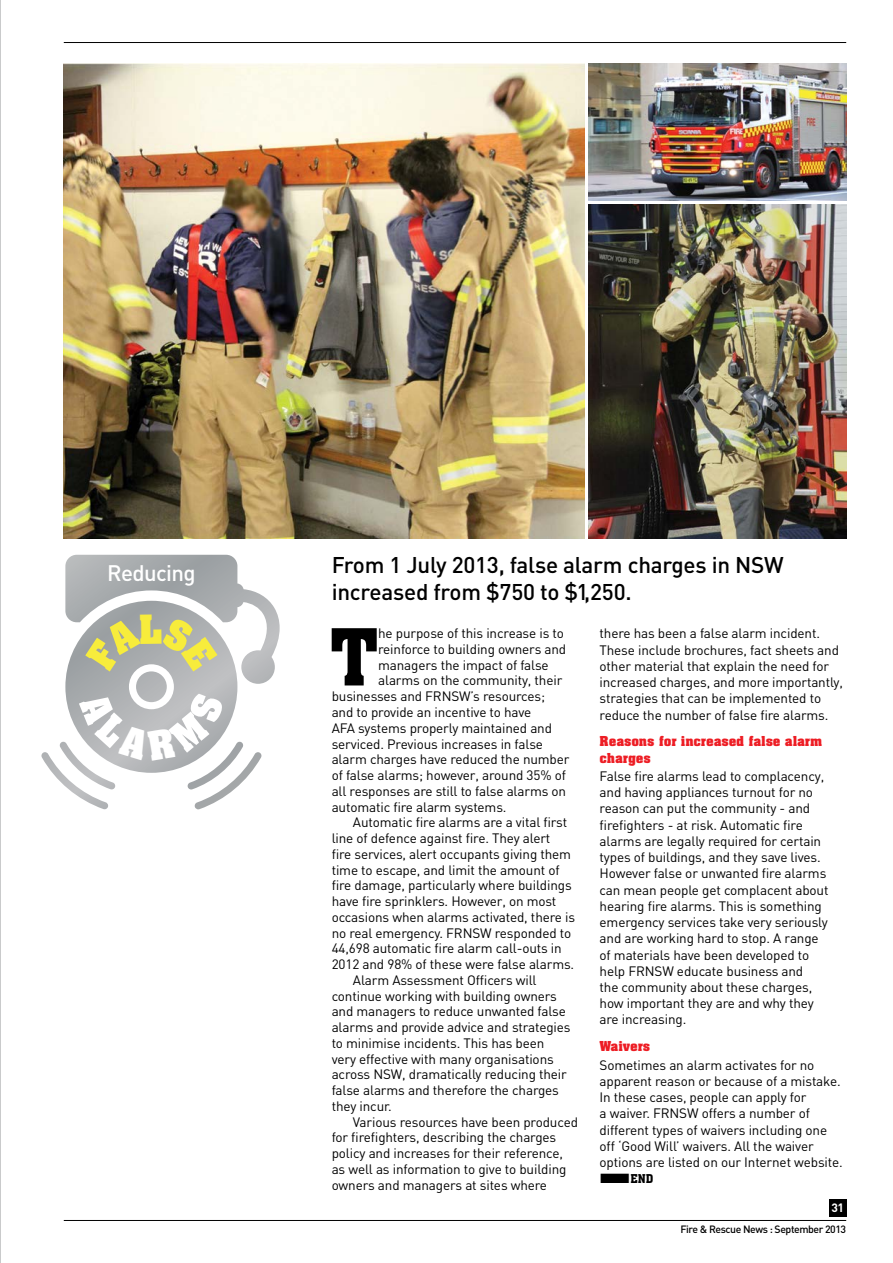
<style>
.page{position:relative;width:893px;height:1263px;background:#fff}
.page>*{position:absolute;margin:0;border:0;box-sizing:border-box;transform-origin:0 0}
.t1{font:77.1px "Aachen BT";color:#000}
.t2{font:500 22.5px/27px "DIN";letter-spacing:-.01em;color:#000}
.t3{font:500 22.2px "DIN";letter-spacing:-.03em;color:#fff}
.t4{font:13.5px/16.2px "DIN";letter-spacing:-.01em;color:#000}
.t5{font:700 13.5px/16.2px "Aachen BT";letter-spacing:-.01em;color:#ed1d24}
.t6{font:12px "Aachen BT";color:#000}
.t7{font:700 12px "DIN";color:#fff}
.t8{font:500 10.5px "DIN";letter-spacing:-.04em;color:#000}
</style>
<div class="page">
<hr style="left:64px;top:1220px;width:782px;height:1px;background:#000">
<hr style="left:64px;top:42px;width:782px;height:1px;background:#000">
<div style="left:829px;top:1199px;width:17px;height:17px;background:#000"></div>
<hr style="left:0;top:0;width:1px;height:1263px;background:#939598">
<img style="left:64px;top:64px;width:521px;height:475px">
<img style="left:589px;top:205px;width:257px;height:334px">
<img style="left:589px;top:64px;width:257px;height:137px">
<svg style="left:41px;top:555px;width:239px;height:255px"></svg>
<h3 class="t3" style="left:107px;top:559px;width:90px">Reducing</h3>
<h2 class="t2" style="left:332px;top:551px;width:454px">From 1 July 2013, false alarm charges in NSW increased from $750 to $1,250.</h2>
<h1 class="t1" style="left:329px;top:609px;width:51px">T</h1>
<p class="t4" style="left:378px;top:625px;width:187px">he purpose of this increase is to</p>
<p class="t4" style="left:378px;top:641px;width:190px">reinforce to building owners and</p>
<p class="t4" style="left:378px;top:656px;width:172px">managers the impact of false</p>
<p class="t4" style="left:378px;top:672px;width:186px">alarms on the community, their</p>
<p class="t4" style="left:332px;top:688px;width:215px">businesses and FRNSW’s resources;</p>
<p class="t4" style="left:332px;top:704px;width:201px">and to provide an incentive to have</p>
<p class="t4" style="left:332px;top:719px;width:222px">AFA systems properly maintained and</p>
<p class="t4" style="left:332px;top:735px;width:213px">serviced. Previous increases in false</p>
<p class="t4" style="left:332px;top:751px;width:239px">alarm charges have reduced the number</p>
<p class="t4" style="left:332px;top:767px;width:236px">of false alarms; however, around 35% of</p>
<p class="t4" style="left:332px;top:782px;width:236px">all responses are still to false alarms on</p>
<p class="t4" style="left:332px;top:798px;width:176px">automatic fire alarm systems.</p>
<p class="t4" style="left:353px;top:814px;width:216px">Automatic fire alarms are a vital first</p>
<p class="t4" style="left:332px;top:830px;width:220px">line of defence against fire. They alert</p>
<p class="t4" style="left:332px;top:845px;width:241px">fire services, alert occupants giving them</p>
<p class="t4" style="left:332px;top:861px;width:229px">time to escape, and limit the amount of</p>
<p class="t4" style="left:332px;top:877px;width:242px">fire damage, particularly where buildings</p>
<p class="t4" style="left:332px;top:893px;width:226px">have fire sprinklers. However, on most</p>
<p class="t4" style="left:332px;top:909px;width:245px">occasions when alarms activated, there is</p>
<p class="t4" style="left:332px;top:924px;width:241px">no real emergency. FRNSW responded to</p>
<p class="t4" style="left:332px;top:940px;width:232px">44,698 automatic fire alarm call-outs in</p>
<p class="t4" style="left:332px;top:956px;width:244px">2012 and 98% of these were false alarms.</p>
<p class="t4" style="left:353px;top:972px;width:185px">Alarm Assessment Officers will</p>
<p class="t4" style="left:332px;top:987px;width:227px">continue working with building owners</p>
<p class="t4" style="left:332px;top:1003px;width:236px">and managers to reduce unwanted false</p>
<p class="t4" style="left:332px;top:1019px;width:240px">alarms and provide advice and strategies</p>
<p class="t4" style="left:332px;top:1035px;width:214px">to minimise incidents. This has been</p>
<p class="t4" style="left:332px;top:1050px;width:224px">very effective with many organisations</p>
<p class="t4" style="left:332px;top:1066px;width:237px">across NSW, dramatically reducing their</p>
<p class="t4" style="left:332px;top:1082px;width:229px">false alarms and therefore the charges</p>
<p class="t4" style="left:332px;top:1098px;width:62px">they incur.</p>
<p class="t4" style="left:353px;top:1113px;width:227px">Various resources have been produced</p>
<p class="t4" style="left:332px;top:1129px;width:226px">for firefighters, describing the charges</p>
<p class="t4" style="left:332px;top:1145px;width:233px">policy and increases for their reference,</p>
<p class="t4" style="left:332px;top:1161px;width:236px">as well as information to give to building</p>
<p class="t4" style="left:332px;top:1176px;width:217px">owners and managers at sites where</p>
<p class="t4" style="left:600px;top:625px;width:245px">there has been a false alarm incident.<br>These include brochures, fact sheets and other material that explain the need for increased charges, and more importantly, strategies that can be implemented to reduce the number of false fire alarms.</p>
<p class="t5" style="left:600px;top:733px;width:224px">Reasons for increased false alarm charges</p>
<p class="t4" style="left:600px;top:768px;width:230px">False fire alarms lead to complacency, and having appliances turnout for no reason can put the community - and firefighters - at risk. Automatic fire alarms are legally required for certain types of buildings, and they save lives.<br>However false or unwanted fire alarms can mean people get complacent about hearing fire alarms. This is something emergency services take very seriously and are working hard to stop. A range of materials have been developed to help FRNSW educate business and<br>the community about these charges, how important they are and why they are increasing.</p>
<p class="t5" style="left:600px;top:1038px;width:52px">Waivers</p>
<p class="t4" style="left:600px;top:1056px;width:245px">Sometimes an alarm activates for no apparent reason or because of a mistake.<br>In these cases, people can apply for<br>a waiver. FRNSW offers a number of different types of waivers including one off ‘Good Will’ waivers. All the waiver options are listed on our Internet website.</p>
<p class="t6" style="left:600px;top:1171px;width:55px">■END</p>
<p class="t7" style="left:831px;top:1200px;width:14px">31</p>
<p class="t8" style="left:680px;top:1223px;width:167px">Fire &amp; Rescue News : September 2013</p>
</div>
